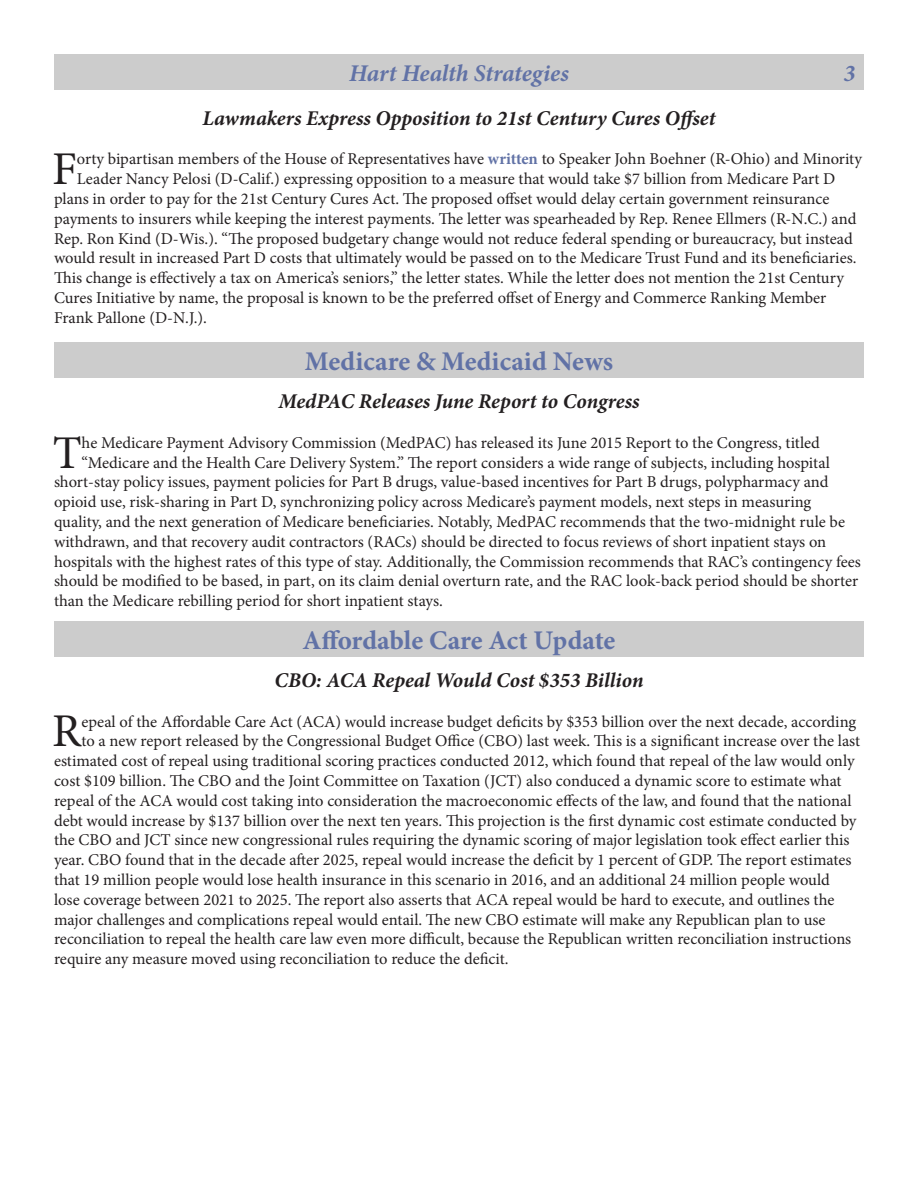
<style>
.page{position:relative;width:918px;height:1188px;background:#fff}
.page>*{position:absolute;margin:0;border:0;box-sizing:border-box;transform-origin:0 0}
.Paragraph_Style_1{font:46.95px "Minion Pro";color:#231f20}
.t1{font:700 27px "Minion Pro";letter-spacing:-.005em;color:#6172a6}
.t2{font:italic 700 24px "Minion Pro";letter-spacing:-.005em;color:#6172a6}
.t3{font:italic 700 21px "Minion Pro";color:#231f20}
.Paragraph_Style_1-2{font:16.5px "Minion Pro";color:#231f20}
.s1{font-weight:700;color:#6172a6}
</style>
<div class="page">
<div style="left:54px;top:54px;width:810px;height:36px;background:#ccc"></div>
<div style="left:54px;top:342px;width:810px;height:36px;background:#ccc"></div>
<div style="left:54px;top:621px;width:810px;height:36px;background:#ccc"></div>
<p class="t2" style="left:349px;top:56px;width:221px">Hart Health Strategies</p>
<p class="t2" style="left:844px;top:56px;width:13px">3</p>
<p class="t3" style="left:202px;top:103px;width:515px">Lawmakers Express Opposition to 21st Century Cures Offset</p>
<p class="Paragraph_Style_1" style="left:52px;top:138px;width:26px">F</p>
<p class="Paragraph_Style_1-2" style="left:77px;top:148px;width:787px">orty bipartisan members of the House of Representatives have <span class="s1">written</span> to Speaker John Boehner (R-Ohio) and Minority</p>
<p class="Paragraph_Style_1-2" style="left:77px;top:168px;width:760px">Leader Nancy Pelosi (D-Calif.) expressing opposition to a measure that would take $7 billion from Medicare Part D</p>
<p class="Paragraph_Style_1-2" style="left:54px;top:188px;width:777px">plans in order to pay for the 21st Century Cures Act. The proposed offset would delay certain government reinsurance</p>
<p class="Paragraph_Style_1-2" style="left:54px;top:207px;width:804px">payments to insurers while keeping the interest payments. The letter was spearheaded by Rep. Renee Ellmers (R-N.C.) and</p>
<p class="Paragraph_Style_1-2" style="left:54px;top:227px;width:800px">Rep. Ron Kind (D-Wis.). “The proposed budgetary change would not reduce federal spending or bureaucracy, but instead</p>
<p class="Paragraph_Style_1-2" style="left:54px;top:247px;width:804px">would result in increased Part D costs that ultimately would be passed on to the Medicare Trust Fund and its beneficiaries.</p>
<p class="Paragraph_Style_1-2" style="left:54px;top:267px;width:791px">This change is effectively a tax on America’s seniors,” the letter states. While the letter does not mention the 21st Century</p>
<p class="Paragraph_Style_1-2" style="left:54px;top:287px;width:774px">Cures Initiative by name, the proposal is known to be the preferred offset of Energy and Commerce Ranking Member</p>
<p class="Paragraph_Style_1-2" style="left:54px;top:306px;width:155px">Frank Pallone (D-N.J.).</p>
<p class="t1" style="left:305px;top:342px;width:310px">Medicare &amp; Medicaid News</p>
<p class="t3" style="left:278px;top:387px;width:363px">MedPAC Releases June Report to Congress</p>
<p class="Paragraph_Style_1" style="left:53px;top:421px;width:30px">T</p>
<p class="Paragraph_Style_1-2" style="left:82px;top:432px;width:740px">he Medicare Payment Advisory Commission (MedPAC) has released its June 2015 Report to the Congress, titled</p>
<p class="Paragraph_Style_1-2" style="left:82px;top:451px;width:750px">“Medicare and the Health Care Delivery System.” The report considers a wide range of subjects, including hospital</p>
<p class="Paragraph_Style_1-2" style="left:54px;top:471px;width:776px">short-stay policy issues, payment policies for Part B drugs, value-based incentives for Part B drugs, polypharmacy and</p>
<p class="Paragraph_Style_1-2" style="left:54px;top:491px;width:759px">opioid use, risk-sharing in Part D, synchronizing policy across Medicare’s payment models, next steps in measuring</p>
<p class="Paragraph_Style_1-2" style="left:54px;top:511px;width:793px">quality, and the next generation of Medicare beneficiaries. Notably, MedPAC recommends that the two-midnight rule be</p>
<p class="Paragraph_Style_1-2" style="left:54px;top:531px;width:774px">withdrawn, and that recovery audit contractors (RACs) should be directed to focus reviews of short inpatient stays on</p>
<p class="Paragraph_Style_1-2" style="left:54px;top:550px;width:809px">hospitals with the highest rates of this type of stay. Additionally, the Commission recommends that RAC’s contingency fees</p>
<p class="Paragraph_Style_1-2" style="left:54px;top:570px;width:806px">should be modified to be based, in part, on its claim denial overturn rate, and the RAC look-back period should be shorter</p>
<p class="Paragraph_Style_1-2" style="left:54px;top:590px;width:391px">than the Medicare rebilling period for short inpatient stays.</p>
<p class="t1" style="left:303px;top:621px;width:314px">Affordable Care Act Update</p>
<p class="t3" style="left:274px;top:665px;width:371px">CBO: ACA Repeal Would Cost $353 Billion</p>
<p class="Paragraph_Style_1" style="left:52px;top:700px;width:31px">R</p>
<p class="Paragraph_Style_1-2" style="left:81px;top:710px;width:776px">epeal of the Affordable Care Act (ACA) would increase budget deficits by $353 billion over the next decade, according</p>
<p class="Paragraph_Style_1-2" style="left:81px;top:730px;width:780px">to a new report released by the Congressional Budget Office (CBO) last week. This is a significant increase over the last</p>
<p class="Paragraph_Style_1-2" style="left:54px;top:750px;width:802px">estimated cost of repeal using traditional scoring practices conducted 2012, which found that repeal of the law would only</p>
<p class="Paragraph_Style_1-2" style="left:54px;top:770px;width:789px">cost $109 billion. The CBO and the Joint Committee on Taxation (JCT) also conduced a dynamic score to estimate what</p>
<p class="Paragraph_Style_1-2" style="left:54px;top:789px;width:799px">repeal of the ACA would cost taking into consideration the macroeconomic effects of the law, and found that the national</p>
<p class="Paragraph_Style_1-2" style="left:54px;top:809px;width:804px">debt would increase by $137 billion over the next ten years. This projection is the first dynamic cost estimate conducted by</p>
<p class="Paragraph_Style_1-2" style="left:54px;top:829px;width:797px">the CBO and JCT since new congressional rules requiring the dynamic scoring of major legislation took effect earlier this</p>
<p class="Paragraph_Style_1-2" style="left:54px;top:849px;width:799px">year. CBO found that in the decade after 2025, repeal would increase the deficit by 1 percent of GDP. The report estimates</p>
<p class="Paragraph_Style_1-2" style="left:54px;top:869px;width:778px">that 19 million people would lose health insurance in this scenario in 2016, and an additional 24 million people would</p>
<p class="Paragraph_Style_1-2" style="left:54px;top:888px;width:782px">lose coverage between 2021 to 2025. The report also asserts that ACA repeal would be hard to execute, and outlines the</p>
<p class="Paragraph_Style_1-2" style="left:54px;top:908px;width:773px">major challenges and complications repeal would entail. The new CBO estimate will make any Republican plan to use</p>
<p class="Paragraph_Style_1-2" style="left:54px;top:928px;width:799px">reconciliation to repeal the health care law even more difficult, because the Republican written reconciliation instructions</p>
<p class="Paragraph_Style_1-2" style="left:54px;top:948px;width:456px">require any measure moved using reconciliation to reduce the deficit.</p>
</div>
